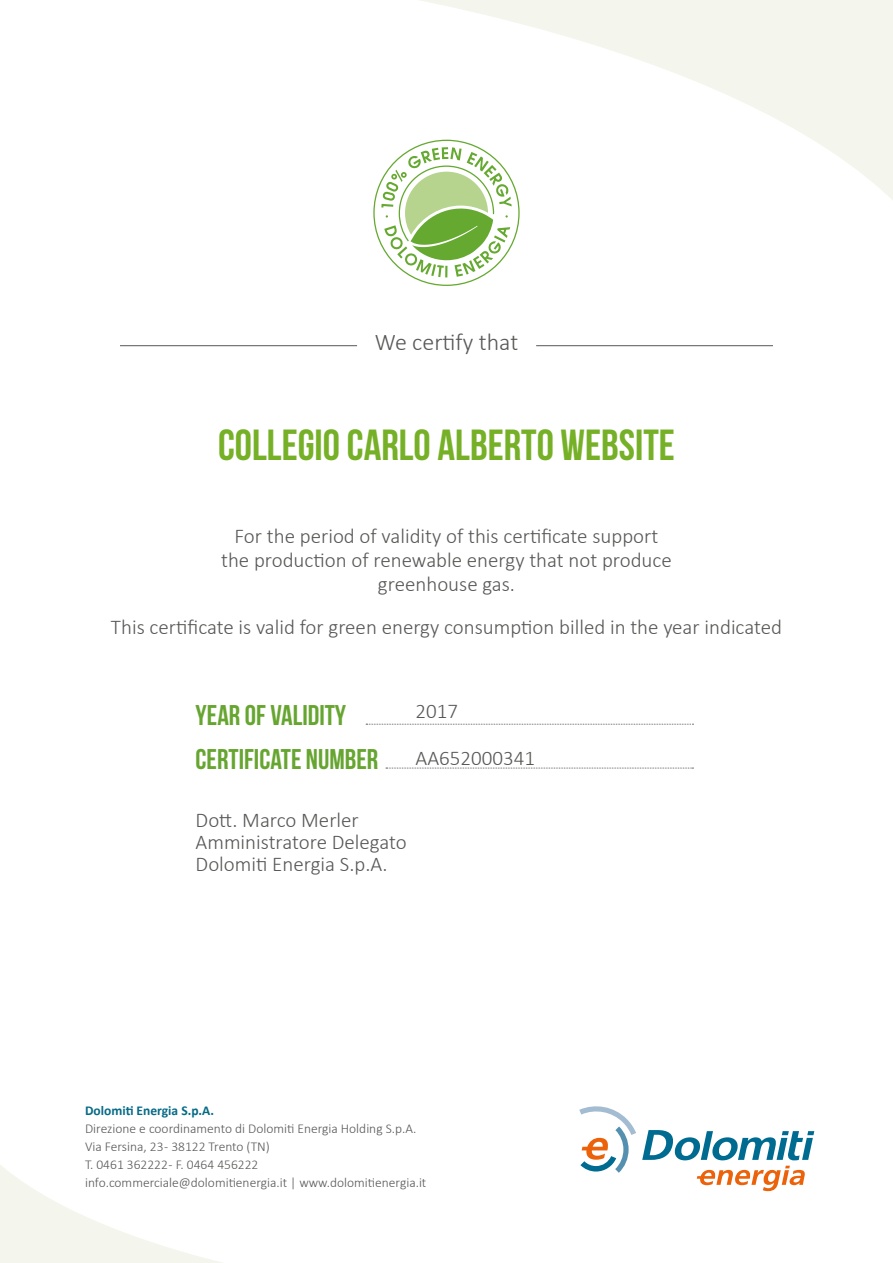
<style>
.page{position:relative;width:893px;height:1263px;background:#fff}
.page>*{position:absolute;margin:0;border:0;box-sizing:border-box;transform-origin:0 0}
.t1{font:43.5px "Bebas Neue";color:#75b027}
.t2{font:28.5px "Bebas Neue";color:#66a530}
.t3{font:300 24px "Calibri";color:#575756}
.t4{font:300 21px "Calibri";color:#575756}
.t5{font:300 13.5px "Calibri";color:#575756}
.t6{font:700 13.5px "Calibri";color:#056a86}
</style>
<div class="page">
<svg style="left:0;top:1165px;width:222px;height:98px"></svg>
<svg style="left:420px;top:0;width:473px;height:200px"></svg>
<svg style="left:373px;top:140px;width:147px;height:146px"></svg>
<svg style="left:642px;top:1130px;width:172px;height:30px"></svg>
<svg style="left:697px;top:1166px;width:108px;height:25px"></svg>
<svg style="left:579px;top:1106px;width:57px;height:67px"></svg>
<hr style="left:120px;top:345px;width:237px;height:1px;background:#575756">
<hr style="left:536px;top:345px;width:237px;height:1px;background:#575756">
<svg style="left:366px;top:724px;width:327px;height:1px"></svg>
<svg style="left:386px;top:768px;width:307px;height:1px"></svg>
<p class="t3" style="left:375px;top:327px;width:145px">We certify that</p>
<p class="t1" style="left:218px;top:421px;width:458px">COLLEGIO CARLO ALBERTO WEBSITE</p>
<p class="t4" style="left:235px;top:523px;width:425px">For the period of validity of this certificate support</p>
<p class="t4" style="left:221px;top:547px;width:452px">the production of renewable energy that not produce</p>
<p class="t4" style="left:378px;top:571px;width:139px">greenhouse gas.</p>
<p class="t4" style="left:111px;top:614px;width:672px">This certificate is valid for green energy consumption billed in the year indicated</p>
<p class="t4" style="left:416px;top:698px;width:44px">2017</p>
<p class="t2" style="left:196px;top:700px;width:152px">YEAR OF VALIDITY</p>
<p class="t2" style="left:196px;top:743px;width:184px">CERTIFICATE NUMBER</p>
<p class="t4" style="left:416px;top:745px;width:121px">AA652000341</p>
<p class="t4" style="left:196px;top:807px;width:165px">Dott. Marco Merler</p>
<p class="t4" style="left:196px;top:829px;width:213px">Amministratore Delegato</p>
<p class="t4" style="left:196px;top:851px;width:194px">Dolomiti Energia S.p.A.</p>
<p class="t6" style="left:85px;top:1102px;width:131px">Dolomiti Energia S.p.A.</p>
<p class="t5" style="left:85px;top:1120px;width:333px">Direzione e coordinamento di Dolomiti Energia Holding S.p.A.</p>
<p class="t5" style="left:85px;top:1138px;width:186px">Via Fersina, 23 - 38122 Trento (TN)</p>
<p class="t5" style="left:85px;top:1156px;width:175px">T. 0461 362222 - F. 0464 456222</p>
<p class="t5" style="left:85px;top:1174px;width:343px">info.commerciale@dolomitienergia.it | www.dolomitienergia.it</p>
</div>
